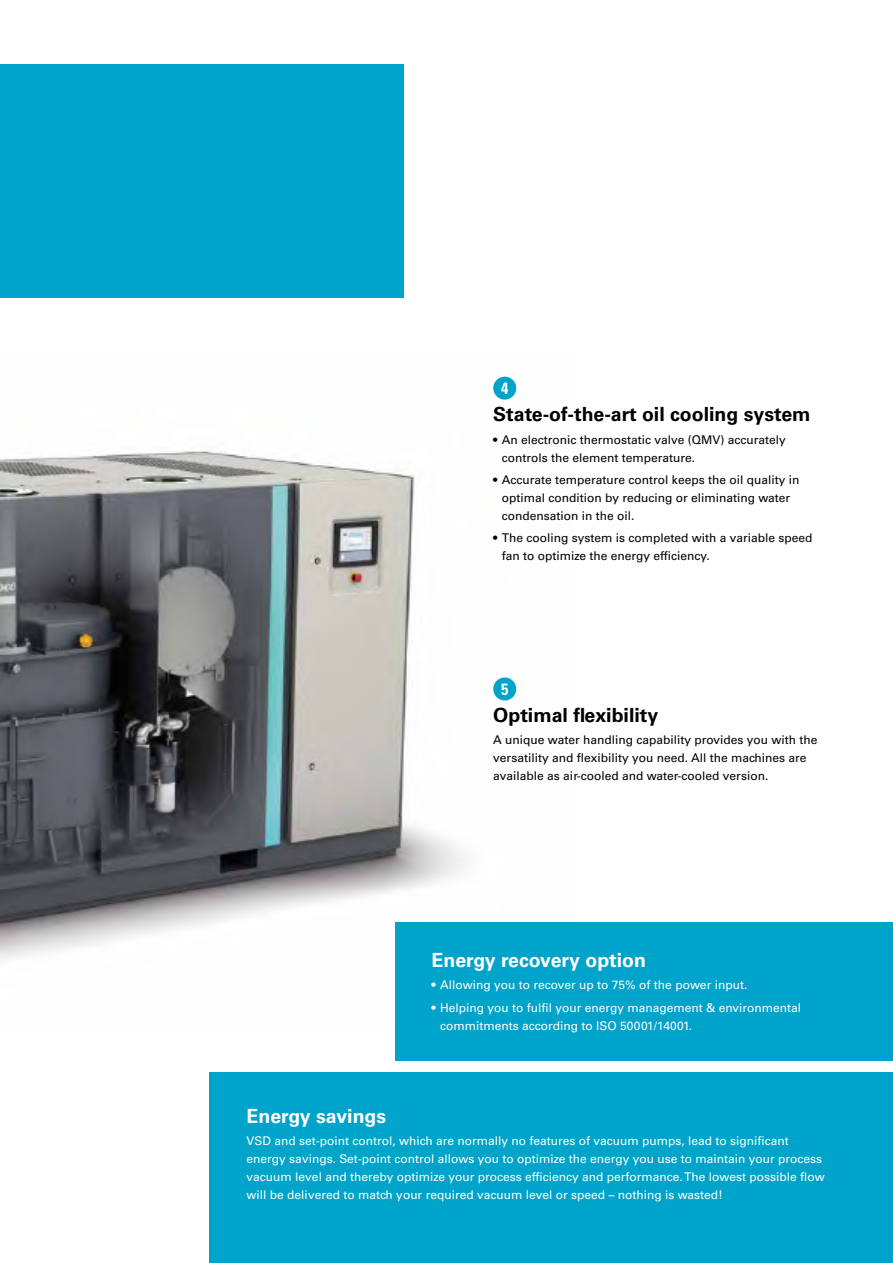
<style>
.page{position:relative;width:893px;height:1263px;background:#fff}
.page>*{position:absolute;margin:0;border:0;box-sizing:border-box;transform-origin:0 0}
.t1{font:700 19.5px "Univers LT Std";color:#000}
.t2{font:700 19.5px "Univers LT Std";color:#fff}
.t3{font:700 condensed 16.35px "Univers LT Std";color:#fff}
.t4{font:12px/18px "Univers LT Std";color:#fff}
.t5{font:12px/18px "Univers LT Std";color:#000}
</style>
<div class="page">
<img style="left:0;top:376px;width:517px;height:585px">
<div style="left:0;top:64px;width:404px;height:234px;background:#00a3c9"></div>
<div style="left:210px;top:1073px;width:683px;height:190px;background:#00a3c9"></div>
<div style="left:395px;top:922px;width:498px;height:139px;background:#00a3c9"></div>
<div style="left:493px;top:377px;width:23px;height:23px;background:#00a3c9;border-radius:50%"></div>
<div style="left:493px;top:677px;width:23px;height:23px;background:#00a3c9;border-radius:50%"></div>
<h2 class="t3" style="left:501px;top:378px;width:9px">4</h2>
<h1 class="t1" style="left:493px;top:403px;width:319px">State-of-the-art oil cooling system</h1>
<p class="t5" style="left:502px;top:430px;width:286px;text-indent:-9px">• An electronic thermostatic valve (QMV) accurately controls the element temperature.</p>
<p class="t5" style="left:502px;top:471px;width:299px;text-indent:-9px">• Accurate temperature control keeps the oil quality in optimal condition by reducing or eliminating water condensation in the oil.</p>
<p class="t5" style="left:502px;top:529px;width:312px;text-indent:-9px">• The cooling system is completed with a variable speed fan to optimize the energy efficiency.</p>
<h2 class="t3" style="left:501px;top:679px;width:9px">5</h2>
<h1 class="t1" style="left:493px;top:704px;width:167px">Optimal flexibility</h1>
<p class="t5" style="left:493px;top:731px;width:326px">A unique water handling capability provides you with the versatility and flexibility you need. All the machines are available as air-cooled and water-cooled version.</p>
<h1 class="t2" style="left:432px;top:949px;width:216px">Energy recovery option</h1>
<p class="t4" style="left:432px;top:976px;width:317px">• Allowing you to recover up to 75% of the power input.</p>
<p class="t4" style="left:440px;top:998px;width:363px;text-indent:-9px">• Helping you to fulfil your energy management &amp; environmental commitments according to ISO 50001/14001.</p>
<h1 class="t2" style="left:247px;top:1105px;width:141px">Energy savings</h1>
<p class="t4" style="left:247px;top:1132px;width:580px">VSD and set-point control, which are normally no features of vacuum pumps, lead to significant energy savings. Set-point control allows you to optimize the energy you use to maintain your process vacuum level and thereby optimize your process efficiency and performance. The lowest possible flow will be delivered to match your required vacuum level or speed – nothing is wasted!</p>
</div>
